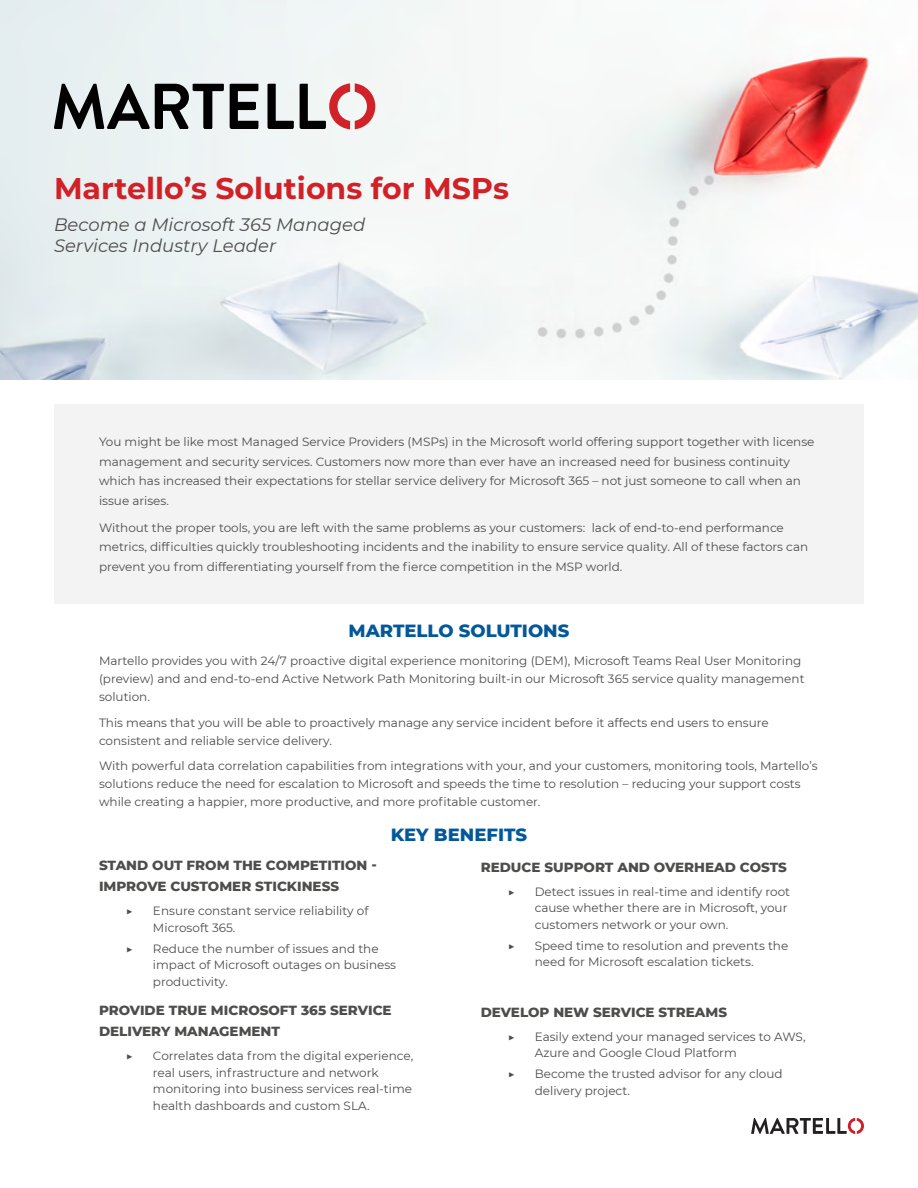
<style>
.page{position:relative;width:918px;height:1188px;background:#fff}
.page>*{position:absolute;margin:0;border:0;box-sizing:border-box;transform-origin:0 0}
.t1{font:700 30px "Montserrat";color:#d12127}
.t2{font:italic 18px/21.6px "Montserrat";color:#4e4d4c}
.t3{font:800 18px "Montserrat";color:#02589a}
.t4{font:800 13.5px/21px "Montserrat";color:#4d4d4c}
.t5{font:12px/16.5px "Montserrat";color:#4d4d4c}
</style>
<div class="page">
<svg style="left:751px;top:1118px;width:113px;height:16px"></svg>
<img style="left:0;top:0;width:918px;height:379px">
<div style="left:54px;top:405px;width:810px;height:199px;background:#f3f3f3"></div>
<svg style="left:268px;top:84px;width:26px;height:45px"></svg>
<svg style="left:230px;top:84px;width:28px;height:45px"></svg>
<svg style="left:54px;top:84px;width:170px;height:45px;background:#838788"></svg>
<svg style="left:300px;top:83px;width:75px;height:46px"></svg>
<h1 class="t1" style="left:54px;top:167px;width:456px">Martello’s Solutions for MSPs</h1>
<h2 class="t2" style="left:54px;top:213px;width:313px">Become a Microsoft 365 Managed<br>Services Industry Leader</h2>
<p class="t5" style="left:99px;top:432px;width:717px;line-height:19.5px">You might be like most Managed Service Providers (MSPs) in the Microsoft world offering support together with license management and security services. Customers now more than ever have an increased need for business continuity which has increased their expectations for stellar service delivery for Microsoft 365 – not just someone to call when an issue arises.</p>
<p class="t5" style="left:99px;top:517px;width:711px;line-height:19.5px">Without the proper tools, you are left with the same problems as your customers: lack of end-to-end performance metrics, difficulties quickly troubleshooting incidents and the inability to ensure service quality. All of these factors can prevent you from differentiating yourself from the fierce competition in the MSP world.</p>
<h2 class="t3" style="left:349px;top:617px;width:222px">MARTELLO SOLUTIONS</h2>
<p class="t5" style="left:99px;top:651px;width:707px;line-height:18px">Martello provides you with 24/7 proactive digital experience monitoring (DEM), Microsoft Teams Real User Monitoring (preview) and and end-to-end Active Network Path Monitoring built-in our Microsoft 365 service quality management solution.</p>
<p class="t5" style="left:99px;top:713px;width:671px;line-height:18px">This means that you will be able to proactively manage any service incident before it affects end users to ensure consistent and reliable service delivery.</p>
<p class="t5" style="left:99px;top:756px;width:720px;line-height:18px">With powerful data correlation capabilities from integrations with your, and your customers, monitoring tools, Martello’s solutions reduce the need for escalation to Microsoft and speeds the time to resolution – reducing your support costs while creating a happier, more productive, and more profitable customer.</p>
<h2 class="t3" style="left:391px;top:822px;width:138px">KEY BENEFITS</h2>
<p class="t4" style="left:99px;top:854px;width:279px">STAND OUT FROM THE COMPETITION -<br>IMPROVE CUSTOMER STICKINESS</p>
<p class="t5" style="left:126px;top:902px;width:9px">▶</p>
<p class="t5" style="left:153px;top:902px;width:217px">Ensure constant service reliability of<br>Microsoft 365.</p>
<p class="t5" style="left:126px;top:940px;width:9px">▶</p>
<p class="t5" style="left:153px;top:940px;width:245px">Reduce the number of issues and the impact of Microsoft outages on business productivity.</p>
<p class="t4" style="left:99px;top:999px;width:294px">PROVIDE TRUE MICROSOFT 365 SERVICE<br>DELIVERY MANAGEMENT</p>
<p class="t5" style="left:126px;top:1047px;width:9px">▶</p>
<p class="t5" style="left:153px;top:1047px;width:262px">Correlates data from the digital experience, real users, infrastructure and network monitoring into business services real-time health dashboards and custom SLA.</p>
<p class="t4" style="left:481px;top:855px;width:308px">REDUCE SUPPORT AND OVERHEAD COSTS</p>
<p class="t5" style="left:508px;top:883px;width:9px">▶</p>
<p class="t5" style="left:535px;top:883px;width:257px">Detect issues in real-time and identify root cause whether there are in Microsoft, your customers network or your own.</p>
<p class="t5" style="left:508px;top:937px;width:9px">▶</p>
<p class="t5" style="left:535px;top:937px;width:255px">Speed time to resolution and prevents the need for Microsoft escalation tickets.</p>
<p class="t4" style="left:481px;top:1001px;width:248px">DEVELOP NEW SERVICE STREAMS</p>
<p class="t5" style="left:508px;top:1028px;width:9px">▶</p>
<p class="t5" style="left:535px;top:1028px;width:273px">Easily extend your managed services to AWS,<br>Azure and Google Cloud Platform</p>
<p class="t5" style="left:508px;top:1065px;width:9px">▶</p>
<p class="t5" style="left:535px;top:1065px;width:249px">Become the trusted advisor for any cloud delivery project.</p>
</div>
